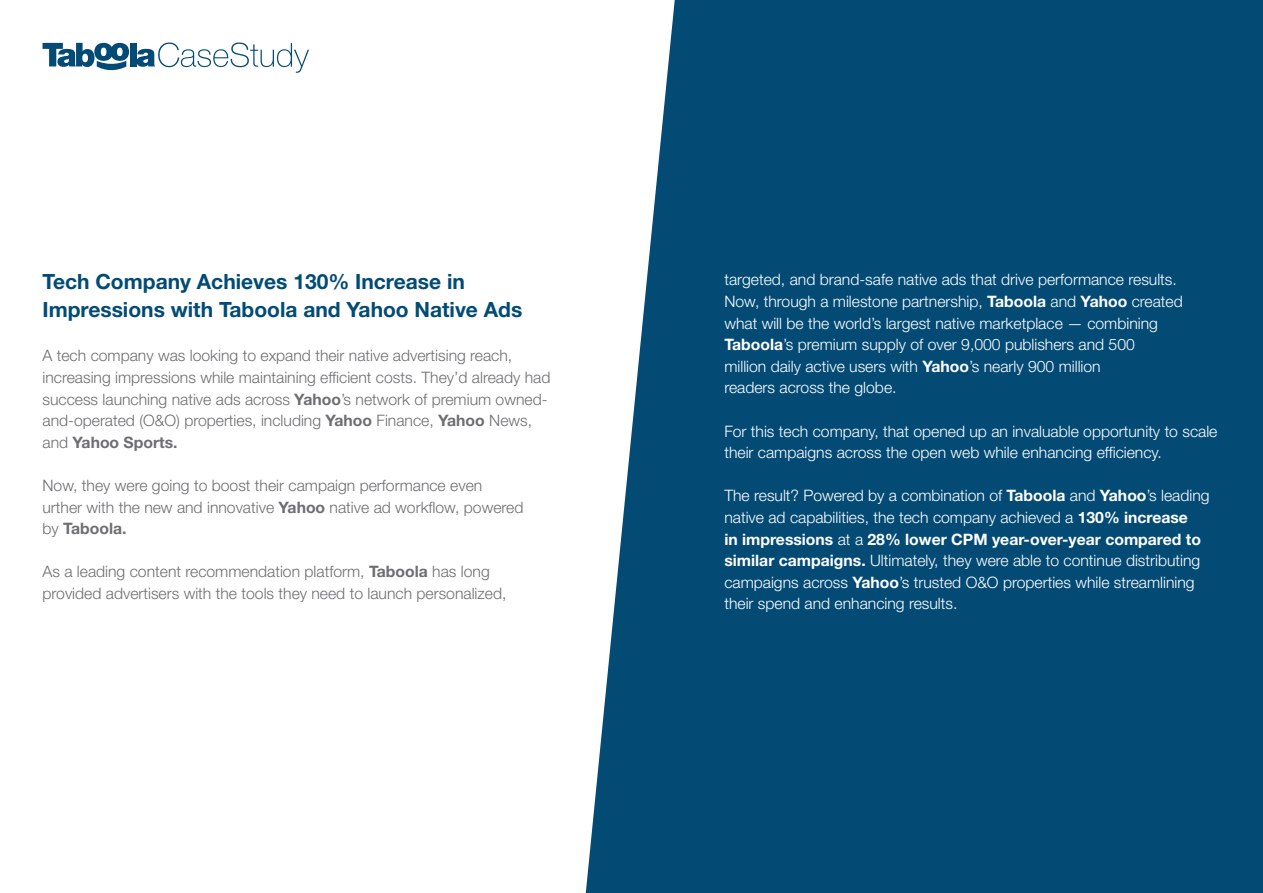
<style>
.page{position:relative;width:1263px;height:893px;background:#fff}
.page>*{position:absolute;margin:0;border:0;box-sizing:border-box;transform-origin:0 0}
.t1{font:700 21px/28.2px "Helvetica Neue LT Std";color:#024b75}
.t2{font:300 15.75px/21.6px "Helvetica Neue LT Std";color:#fff}
.t3{font:300 15.75px/21.6px "Helvetica Neue LT Std";color:#6d6e71}
.s1{font-weight:700}
</style>
<div class="page">
<div style="left:586px;top:0;width:677px;height:893px;background:#034a75"></div>
<div style="left:130px;top:43px;width:6px;height:23px;background:#034a75"></div>
<svg style="left:137px;top:43px;width:172px;height:30px"></svg>
<svg style="left:43px;top:43px;width:86px;height:27px"></svg>
<h1 class="t1" style="left:43px;top:267px;width:481px">Tech Company Achieves 130% Increase in<br>Impressions with Taboola and Yahoo Native Ads</h1>
<p class="t3" style="left:43px;top:345px;width:509px">A tech company was looking to expand their native advertising reach, increasing impressions while maintaining efficient costs. They’d already had success launching native ads across <span class="s1">Yahoo</span>’s network of premium owned&shy;and-operated (O&amp;O) properties, including <span class="s1">Yahoo</span> Finance, <span class="s1">Yahoo</span> News, and <span class="s1">Yahoo Sports.</span></p>
<p class="t3" style="left:43px;top:474px;width:482px">Now, they were going to boost their campaign performance even urther with the new and innovative <span class="s1">Yahoo</span> native ad workflow, powered by <span class="s1">Taboola.</span></p>
<p class="t3" style="left:43px;top:561px;width:465px">As a leading content recommendation platform, <span class="s1">Taboola</span> has long provided advertisers with the tools they need to launch personalized,</p>
<p class="t2" style="left:724px;top:269px;width:460px">targeted, and brand-safe native ads that drive performance results.<br>Now, through a milestone partnership, <span class="s1">Taboola</span> and <span class="s1">Yahoo</span> created what will be the world’s largest native marketplace — combining <span class="s1">Taboola</span>’s premium supply of over 9,000 publishers and 500<br>million daily active users with <span class="s1">Yahoo</span>’s nearly 900 million<br>readers across the globe.</p>
<p class="t2" style="left:724px;top:420px;width:495px">For this tech company, that opened up an invaluable opportunity to scale their campaigns across the open web while enhancing efficiency.</p>
<p class="t2" style="left:724px;top:485px;width:487px">The result? Powered by a combination of <span class="s1">Taboola</span> and <span class="s1">Yahoo</span>’s leading native ad capabilities, the tech company achieved a <span class="s1">130% increase<br>in impressions</span> at a <span class="s1">28% lower CPM year-over-year compared to similar campaigns.</span> Ultimately, they were able to continue distributing campaigns across <span class="s1">Yahoo</span>’s trusted O&amp;O properties while streamlining their spend and enhancing results.</p>
</div>
